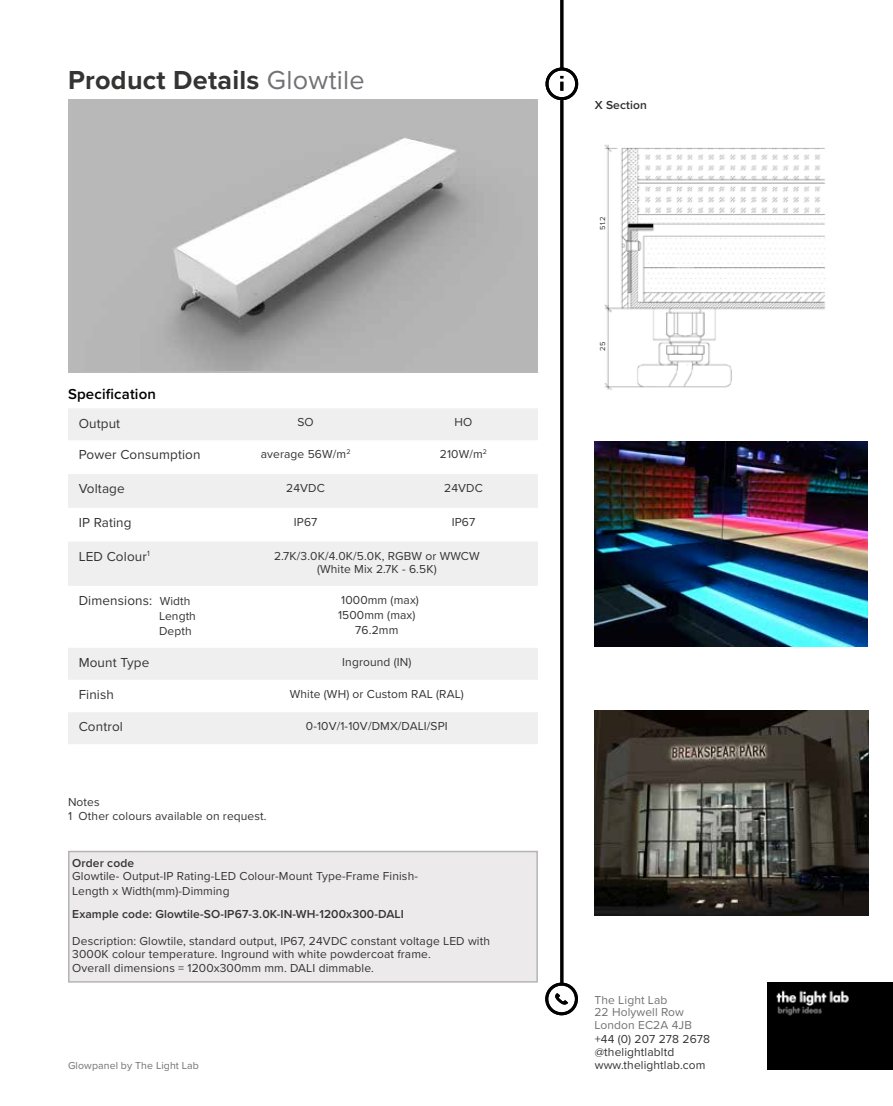
<style>
.page{position:relative;width:893px;height:1106px;background:#fff}
.page>*{position:absolute;margin:0;border:0;box-sizing:border-box;transform-origin:0 0}
.t1{font:700 27px "Proxima Nova";letter-spacing:.01em;color:#343433}
.t2{font:600 15px "Proxima Nova";letter-spacing:.01em;color:#000}
.t3{font:13.5px "Proxima Nova";letter-spacing:.01em;color:#343433}
.t4{font:12px/13.5px "Proxima Nova";letter-spacing:.01em;color:#343433}
.t5{font:600 12px "Proxima Nova";letter-spacing:.01em;color:#343433}
.t6{font:12px/12.8px "Proxima Nova";letter-spacing:.01em;color:#717275}
.t7{font:600 12px "Proxima Nova";letter-spacing:.01em;color:#2c2e30}
.t8{font:10.5px "Proxima Nova";letter-spacing:.01em;color:#717275}
.t9{font:7.5px "Proxima Nova";color:#2c2e30}
.s1{font-weight:400;color:#717275}
.s2{font-size:12px}
</style>
<div class="page">
<img style="left:767px;top:1064px;width:126px;height:5px">
<img style="left:767px;top:983px;width:126px;height:81px">
<img style="left:604px;top:144px;width:221px;height:246px">
<hr style="left:560px;top:0;width:3px;height:69px;background:#000">
<hr style="left:560px;top:100px;width:3px;height:884px;background:#000">
<div style="left:545px;top:67px;width:33px;height:33px;border:3px solid #000;border-radius:50%"></div>
<svg style="left:560px;top:76px;width:3px;height:15px"></svg>
<div style="left:545px;top:982px;width:33px;height:33px;border:3px solid #000;border-radius:50%"></div>
<svg style="left:555px;top:993px;width:13px;height:12px"></svg>
<div style="left:68px;top:850px;width:470px;height:132px;background:#eceaeb;border:2px solid #949498"></div>
<svg style="left:68px;top:408px;width:470px;height:336px;fill:#f0f0f1"></svg>
<img style="left:73px;top:101px;width:464px;height:269px">
<img style="left:595px;top:441px;width:272px;height:205px">
<img style="left:595px;top:710px;width:274px;height:205px">
<h1 class="t1" style="left:68px;top:60px;width:298px">Product Details <span class="s1">Glowtile</span></h1>
<p class="t2" style="left:68px;top:383px;width:89px">Specification</p>
<p class="t3" style="left:79px;top:413px;width:43px">Output</p>
<p class="t4" style="left:297px;top:415px;width:18px">SO</p>
<p class="t4" style="left:455px;top:415px;width:19px">HO</p>
<p class="t3" style="left:79px;top:445px;width:123px">Power Consumption</p>
<p class="t4" style="left:261px;top:447px;width:91px">average 56W/m<sup>2</sup></p>
<p class="t4" style="left:440px;top:447px;width:49px">210W/m<sup>2</sup></p>
<p class="t3" style="left:79px;top:478px;width:48px">Voltage</p>
<p class="t4" style="left:286px;top:481px;width:40px">24VDC</p>
<p class="t4" style="left:444px;top:481px;width:40px">24VDC</p>
<p class="t3" style="left:79px;top:512px;width:54px">IP Rating</p>
<p class="t4" style="left:294px;top:514px;width:25px">IP67</p>
<p class="t4" style="left:452px;top:514px;width:25px">IP67</p>
<p class="t3" style="left:79px;top:546px;width:73px">LED Colour<sup>1</sup></p>
<p class="t4" style="left:274px;top:548px;width:207px;text-align:center">2.7K/3.0K/4.0K/5.0K, RGBW or WWCW (White Mix 2.7K - 6.5K)</p>
<p class="t3" style="left:79px;top:590px;width:113px">Dimensions: <span class="s2">Width</span></p>
<p class="t4" style="left:159px;top:608px;width:38px;line-height:15px">Length<br>Depth</p>
<p class="t4" style="left:338px;top:592px;width:82px;line-height:15px;text-align:center">1000mm (max)<br>1500mm (max)<br>76.2mm</p>
<p class="t3" style="left:79px;top:652px;width:72px">Mount Type</p>
<p class="t4" style="left:342px;top:654px;width:71px">Inground (IN)</p>
<p class="t3" style="left:79px;top:684px;width:37px">Finish</p>
<p class="t4" style="left:290px;top:686px;width:176px">White (WH) or Custom RAL (RAL)</p>
<p class="t3" style="left:79px;top:717px;width:46px">Control</p>
<p class="t4" style="left:306px;top:719px;width:143px">0-10V/1-10V/DMX/DALI/SPI</p>
<p class="t4" style="left:68px;top:795px;width:200px">Notes<br>1 Other colours available on request.</p>
<p class="t5" style="left:72px;top:853px;width:63px">Order code</p>
<p class="t4" style="left:72px;top:868px;width:347px;line-height:15px">Glowtile- Output-IP Rating-LED Colour-Mount Type-Frame Finish-<br>Length x Width(mm)-Dimming</p>
<p class="t5" style="left:72px;top:904px;width:333px">Example code: Glowtile-SO-IP67-3.0K-IN-WH-1200x300-DALI</p>
<p class="t4" style="left:72px;top:933px;width:419px">Description: Glowtile, standard output, IP67, 24VDC constant voltage LED with<br>3000K colour temperature. Inground with white powdercoat frame.<br>Overall dimensions = 1200x300mm mm. DALI dimmable.</p>
<p class="t8" style="left:68px;top:1057px;width:132px">Glowpanel by The Light Lab</p>
<p class="t7" style="left:595px;top:96px;width:54px">X Section</p>
<p class="t9" style="left:597px;top:230px;width:15px;rotate:-90deg">51.2</p>
<p class="t9" style="left:597px;top:351px;width:10px;rotate:-90deg">25</p>
<p class="t6" style="left:594px;top:992px;width:99px">The Light Lab<br>22 Holywell Row<br>London EC2A 4JB</p>
<p class="t4" style="left:595px;top:1032px;width:117px;line-height:12.8px">+44 (0) 207 278 2678 @thelightlabltd www.thelightlab.com</p>
</div>
